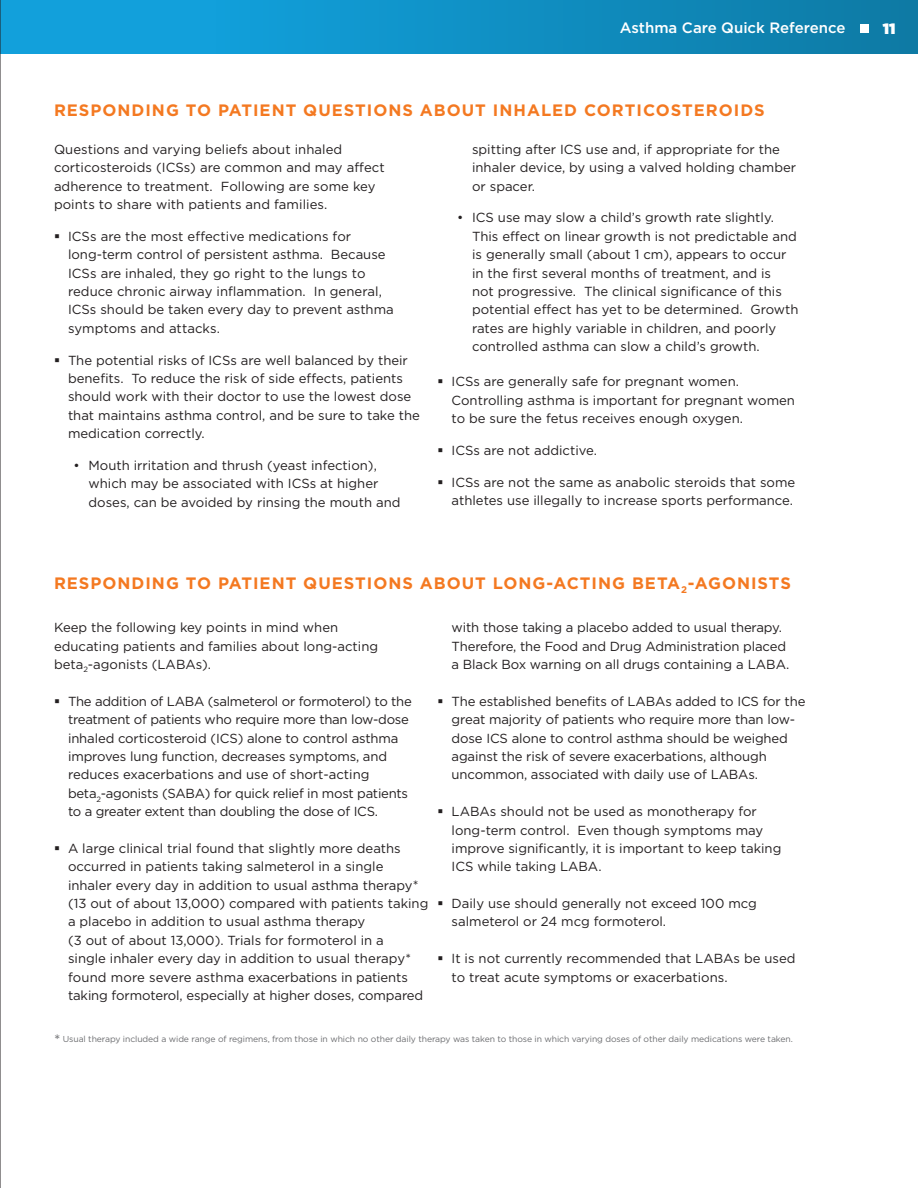
<style>
.page{position:relative;width:918px;height:1188px;background:#fff}
.page>*{position:absolute;margin:0;border:0;box-sizing:border-box;transform-origin:0 0}
.t1{font:700 16.5px "Gotham";letter-spacing:.06em;color:#f47921}
.t2{font:500 15px "Gotham";color:#fff}
.t3{font:900 15px "Gotham";color:#fff}
.t4{font:13.2px/18.3px "Gotham";color:#231f20}
.t5{font:13.2px/18.5px "Gotham";letter-spacing:-.02em;color:#231f20}
.t6{font:8.7px "Gotham";letter-spacing:-.01em;color:#6c6d70}
.s1{font-size:13.5px}
.s2{font-size:15px}
</style>
<div class="page">
<div style="left:0;top:0;width:918px;height:54px;background:#12a0db"></div>
<div style="left:216px;top:0;width:702px;height:54px;background:linear-gradient(to right,#119fda,#0e7aa4)"></div>
<div style="left:861px;top:24px;width:8px;height:9px;background:#fff"></div>
<hr style="left:0;top:0;width:1px;height:1188px;background:#231f20">
<p class="t2" style="left:620px;top:19px;width:227px">Asthma Care Quick Reference</p>
<p class="t3" style="left:883px;top:20px;width:14px">11</p>
<p class="t1" style="left:54px;top:100px;width:712px">RESPONDING TO PATIENT QUESTIONS ABOUT INHALED CORTICOSTEROIDS</p>
<p class="t4" style="left:54px;top:140px;width:332px">Questions and varying beliefs about inhaled corticosteroids (ICSs) are common and may affect adherence to treatment. Following are some key points to share with patients and families.</p>
<p class="t4" style="left:68px;top:227px;width:327px">ICSs are the most effective medications for long-term control of persistent asthma. Because ICSs are inhaled, they go right to the lungs to reduce chronic airway inflammation. In general, ICSs should be taken every day to prevent asthma symptoms and attacks.</p>
<p class="t4" style="left:68px;top:350px;width:353px">The potential risks of ICSs are well balanced by their benefits. To reduce the risk of side effects, patients should work with their doctor to use the lowest dose that maintains asthma control, and be sure to take the medication correctly.</p>
<p class="t4" style="left:88px;top:456px;width:313px;text-indent:-15px">• Mouth irritation and thrush (yeast infection), which may be associated with ICSs at higher doses, can be avoided by rinsing the mouth and</p>
<p class="t4" style="left:472px;top:140px;width:326px">spitting after ICS use and, if appropriate for the inhaler device, by using a valved holding chamber or spacer.</p>
<p class="t4" style="left:472px;top:208px;width:328px;text-indent:-15px">• ICS use may slow a child’s growth rate slightly.<br>This effect on linear growth is not predictable and is generally small (about 1 cm), appears to occur in the first several months of treatment, and is<br>not progressive. The clinical significance of this potential effect has yet to be determined. Growth rates are highly variable in children, and poorly controlled asthma can slow a child’s growth.</p>
<p class="t4" style="left:452px;top:372px;width:345px">ICSs are generally safe for pregnant women.<br>Controlling asthma is important for pregnant women to be sure the fetus receives enough oxygen.</p>
<p class="t4" style="left:452px;top:441px;width:147px">ICSs are not addictive.</p>
<p class="t4" style="left:452px;top:473px;width:345px">ICSs are not the same as anabolic steroids that some athletes use illegally to increase sports performance.</p>
<p class="t1" style="left:54px;top:574px;width:738px">RESPONDING TO PATIENT QUESTIONS ABOUT LONG-ACTING BETA<sub>2</sub>-AGONISTS</p>
<p class="t4" style="left:54px;top:618px;width:326px">Keep the following key points in mind when educating patients and families about long-acting beta<sub>2</sub>-agonists (LABAs).</p>
<p class="t5" style="left:68px;top:692px;width:345px">The addition of LABA (salmeterol or formoterol) to the treatment of patients who require more than low-dose inhaled corticosteroid (ICS) alone to control asthma improves lung function, decreases symptoms, and reduces exacerbations and use of short-acting beta<sub>2</sub>-agonists (SABA) for quick relief in most patients to a greater extent than doubling the dose of ICS.</p>
<p class="t4" style="left:68px;top:839px;width:362px">A large clinical trial found that slightly more deaths occurred in patients taking salmeterol in a single inhaler every day in addition to usual asthma therapy<span class="s1">* </span>(13 out of about 13,000) compared with patients taking a placebo in addition to usual asthma therapy<br>(3 out of about 13,000). Trials for formoterol in a<br>single inhaler every day in addition to usual therapy* found more severe asthma exacerbations in patients taking formoterol, especially at higher doses, compared</p>
<p class="t4" style="left:452px;top:618px;width:339px">with those taking a placebo added to usual therapy.<br>Therefore, the Food and Drug Administration placed a Black Box warning on all drugs containing a LABA.</p>
<p class="t4" style="left:452px;top:692px;width:355px">The established benefits of LABAs added to ICS for the great majority of patients who require more than low&shy;dose ICS alone to control asthma should be weighed against the risk of severe exacerbations, although uncommon, associated with daily use of LABAs.</p>
<p class="t4" style="left:452px;top:802px;width:331px">LABAs should not be used as monotherapy for long-term control. Even though symptoms may improve significantly, it is important to keep taking ICS while taking LABA.</p>
<p class="t4" style="left:452px;top:894px;width:307px">Daily use should generally not exceed 100 mcg salmeterol or 24 mcg formoterol.</p>
<p class="t4" style="left:452px;top:949px;width:346px">It is not currently recommended that LABAs be used to treat acute symptoms or exacerbations.</p>
<p class="t6" style="left:54px;top:1034px;width:740px"><span class="s2">*</span> Usual therapy included a wide range of regimens, from those in which no other daily therapy was taken to those in which varying doses of other daily medications were taken.</p>
</div>
